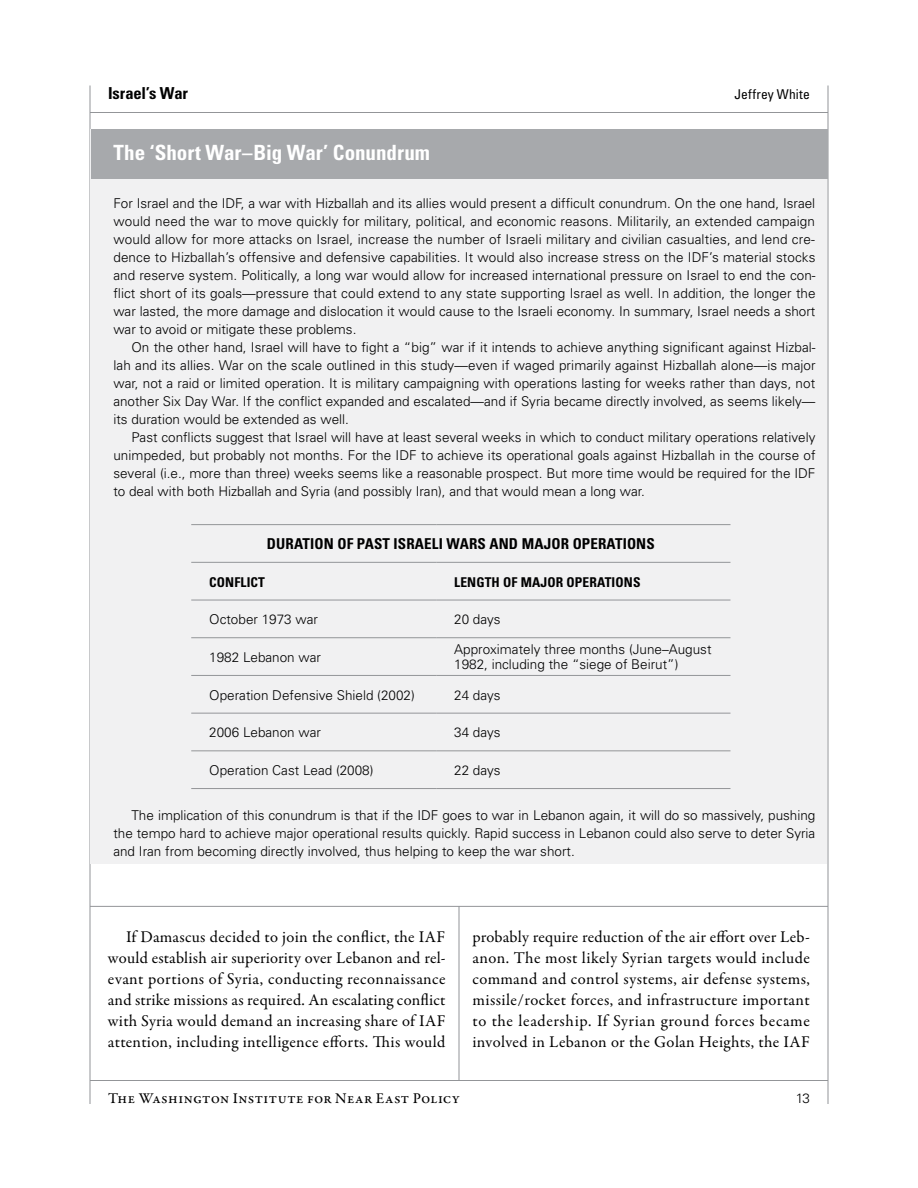
<style>
.page{position:relative;width:918px;height:1188px;background:#fff}
.page>*{position:absolute;margin:0;border:0;box-sizing:border-box;transform-origin:0 0}
.t1{font:700 condensed 21px "Univers";color:#fff}
.t2{font:16.5px/21px "Garamond Premr Pro";letter-spacing:.02em;color:#000;text-align:justify}
.t3{font:700 condensed 16.5px "Univers";letter-spacing:-.01em;color:#000}
.t4{font:700 condensed 15px "Univers";letter-spacing:.01em;color:#000}
.t5{font:500 15px "Garamond Premr Pro";letter-spacing:.025em;color:#000}
.t6{font:300 13.5px/18px "Univers";color:#000;text-align:justify}
.t7{font:700 condensed 13.5px "Univers";letter-spacing:.01em;color:#000}
.t8{font:condensed 13.5px "Univers";letter-spacing:.015em;color:#000}
</style>
<div class="page">
<hr style="left:90px;top:86px;width:1px;height:1018px;background:#939598">
<hr style="left:828px;top:86px;width:1px;height:1018px;background:#939598">
<hr style="left:90px;top:112px;width:738px;height:1px;background:#939598">
<hr style="left:90px;top:1080px;width:738px;height:1px;background:#939598">
<div style="left:91px;top:129px;width:736px;height:735px;background:#f1f1f2"></div>
<hr style="left:459px;top:906px;width:1px;height:174px;background:#939598">
<div style="left:91px;top:130px;width:736px;height:49px;background:#a7a9ac"></div>
<hr style="left:191px;top:524px;width:245px;height:1px;background:#939598">
<hr style="left:436px;top:524px;width:294px;height:1px;background:#939598">
<hr style="left:191px;top:562px;width:245px;height:1px;background:#939598">
<hr style="left:436px;top:562px;width:294px;height:1px;background:#939598">
<hr style="left:191px;top:600px;width:245px;height:1px;background:#939598">
<hr style="left:436px;top:600px;width:294px;height:1px;background:#939598">
<hr style="left:191px;top:637px;width:245px;height:1px;background:#939598">
<hr style="left:436px;top:637px;width:294px;height:1px;background:#939598">
<hr style="left:191px;top:675px;width:245px;height:1px;background:#939598">
<hr style="left:436px;top:675px;width:294px;height:1px;background:#939598">
<hr style="left:191px;top:713px;width:245px;height:1px;background:#939598">
<hr style="left:436px;top:713px;width:294px;height:1px;background:#939598">
<hr style="left:191px;top:750px;width:245px;height:1px;background:#939598">
<hr style="left:436px;top:750px;width:294px;height:1px;background:#939598">
<hr style="left:191px;top:788px;width:245px;height:1px;background:#939598">
<hr style="left:436px;top:788px;width:294px;height:1px;background:#939598">
<hr style="left:90px;top:906px;width:738px;height:1px;background:#939598">
<p class="t3" style="left:108px;top:83px;width:82px">ISRAEL’S WAR</p>
<p class="t8" style="left:734px;top:85px;width:77px">Jeffrey White</p>
<h1 class="t1" style="left:113px;top:140px;width:318px">THE ‘SHORT WAR–BIG WAR’ CONUNDRUM</h1>
<p class="t6" style="left:113px;top:194px;width:704px">For Israel and the IDF, a war with Hizballah and its allies would present a difficult conundrum. On the one hand, Israel would need the war to move quickly for military, political, and economic reasons. Militarily, an extended campaign would allow for more attacks on Israel, increase the number of Israeli military and civilian casualties, and lend cre&shy;dence to Hizballah’s offensive and defensive capabilities. It would also increase stress on the IDF’s material stocks and reserve system. Politically, a long war would allow for increased international pressure on Israel to end the con&shy;flict short of its goals—pressure that could extend to any state supporting Israel as well. In addition, the longer the war lasted, the more damage and dislocation it would cause to the Israeli economy. In summary, Israel needs a short war to avoid or mitigate these problems.</p>
<p class="t6" style="left:113px;top:338px;width:704px;text-indent:18px">On the other hand, Israel will have to fight a “big” war if it intends to achieve anything significant against Hizbal&shy;lah and its allies. War on the scale outlined in this study—even if waged primarily against Hizballah alone—is major war, not a raid or limited operation. It is military campaigning with operations lasting for weeks rather than days, not another Six Day War. If the conflict expanded and escalated—and if Syria became directly involved, as seems likely— its duration would be extended as well.</p>
<p class="t6" style="left:113px;top:428px;width:704px;text-indent:18px">Past conflicts suggest that Israel will have at least several weeks in which to conduct military operations relatively unimpeded, but probably not months. For the IDF to achieve its operational goals against Hizballah in the course of several (i.e., more than three) weeks seems like a reasonable prospect. But more time would be required for the IDF to deal with both Hizballah and Syria (and possibly Iran), and that would mean a long war.</p>
<p class="t4" style="left:267px;top:535px;width:10px">DURATION</p>
<p class="t4" style="left:337px;top:535px;width:37px">OF PAST</p>
<p class="t4" style="left:394px;top:535px;width:14px">ISRAE</p>
<p class="t4" style="left:432px;top:535px;width:38px">LI WARS</p>
<p class="t4" style="left:490px;top:535px;width:102px">AND MAJOR OPERATIONS</p>
<p class="t7" style="left:209px;top:573px;width:45px">CONFLICT</p>
<p class="t7" style="left:454px;top:573px;width:129px">LENGTH OF MAJOR OPERATIONS</p>
<p class="t6" style="left:209px;top:610px;width:110px">October 1973 war</p>
<p class="t6" style="left:454px;top:610px;width:48px">20 days</p>
<p class="t6" style="left:209px;top:648px;width:113px">1982 Lebanon war</p>
<p class="t6" style="left:454px;top:642px;width:259px;line-height:15px">Approximately three months (June–August<br>1982, including the “siege of Beirut”)</p>
<p class="t6" style="left:209px;top:686px;width:207px">Operation Defensive Shield (2002)</p>
<p class="t6" style="left:454px;top:686px;width:48px">24 days</p>
<p class="t6" style="left:209px;top:724px;width:113px">2006 Lebanon war</p>
<p class="t6" style="left:454px;top:724px;width:48px">34 days</p>
<p class="t6" style="left:209px;top:761px;width:166px">Operation Cast Lead (2008)</p>
<p class="t6" style="left:454px;top:761px;width:48px">22 days</p>
<p class="t6" style="left:113px;top:806px;width:704px;text-indent:18px">The implication of this conundrum is that if the IDF goes to war in Lebanon again, it will do so massively, pushing the tempo hard to achieve major operational results quickly. Rapid success in Lebanon could also serve to deter Syria and Iran from becoming directly involved, thus helping to keep the war short.</p>
<p class="t2" style="left:108px;top:926px;width:339px;text-indent:18px">If Damascus decided to join the conflict, the IAF would establish air superiority over Lebanon and rel&shy;evant portions of Syria, conducting reconnaissance and strike missions as required. An escalating conflict with Syria would demand an increasing share of IAF attention, including intelligence efforts. This would</p>
<p class="t2" style="left:472px;top:926px;width:339px">probably require reduction of the air effort over Leb&shy;anon. The most likely Syrian targets would include command and control systems, air defense systems, missile/rocket forces, and infrastructure important to the leadership. If Syrian ground forces became involved in Lebanon or the Golan Heights, the IAF</p>
<p class="t5" style="left:108px;top:1089px;width:353px">The Washington Institute for Near East Policy</p>
<p class="t6" style="left:796px;top:1089px;width:16px">13</p>
</div>
